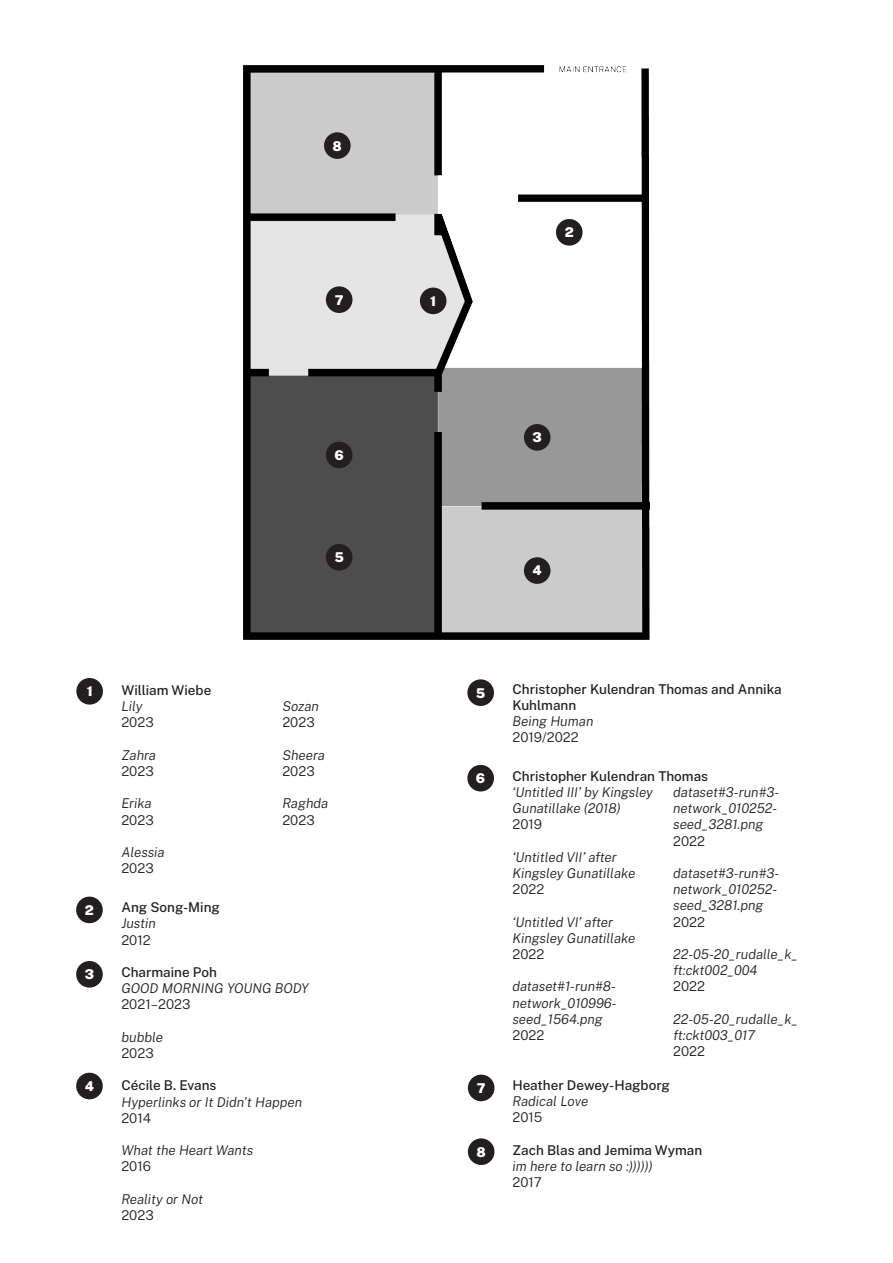
<style>
.page{position:relative;width:893px;height:1263px;background:#fff}
.page>*{position:absolute;margin:0;border:0;box-sizing:border-box;transform-origin:0 0}
.small{font:italic 300 13.5px/16.2px "Public Sans";color:#231f20}
.small-2{font:500 13.5px/16.2px "Public Sans";color:#231f20}
.small-3{font:300 13.5px "Public Sans";color:#231f20}
.number_9pt{font:900 13.5px "Public Sans";color:#fff}
</style>
<div class="page">
<img style="left:244px;top:65px;width:405px;height:574px">
<div style="left:76px;top:896px;width:27px;height:27px;background:#231f20;border-radius:50%"></div>
<div style="left:76px;top:961px;width:27px;height:26px;background:#231f20;border-radius:50%"></div>
<div style="left:76px;top:1073px;width:27px;height:26px;background:#231f20;border-radius:50%"></div>
<div style="left:467px;top:765px;width:27px;height:26px;background:#231f20;border-radius:50%"></div>
<div style="left:326px;top:544px;width:26px;height:26px;background:#231f20;border-radius:50%"></div>
<div style="left:524px;top:557px;width:26px;height:27px;background:#231f20;border-radius:50%"></div>
<div style="left:524px;top:424px;width:26px;height:27px;background:#231f20;border-radius:50%"></div>
<div style="left:324px;top:132px;width:27px;height:27px;background:#231f20;border-radius:50%"></div>
<div style="left:420px;top:288px;width:26px;height:26px;background:#231f20;border-radius:50%"></div>
<div style="left:326px;top:442px;width:26px;height:26px;background:#231f20;border-radius:50%"></div>
<div style="left:326px;top:286px;width:26px;height:27px;background:#231f20;border-radius:50%"></div>
<div style="left:556px;top:219px;width:27px;height:27px;background:#231f20;border-radius:50%"></div>
<div style="left:76px;top:678px;width:27px;height:27px;background:#231f20;border-radius:50%"></div>
<div style="left:467px;top:679px;width:27px;height:27px;background:#231f20;border-radius:50%"></div>
<div style="left:468px;top:1074px;width:26px;height:27px;background:#231f20;border-radius:50%"></div>
<div style="left:468px;top:1138px;width:26px;height:27px;background:#231f20;border-radius:50%"></div>
<p class="number_9pt" style="left:333px;top:137px;width:11px">8</p>
<p class="number_9pt" style="left:335px;top:291px;width:10px">7</p>
<p class="number_9pt" style="left:430px;top:292px;width:8px">1</p>
<p class="number_9pt" style="left:565px;top:223px;width:11px">2</p>
<p class="number_9pt" style="left:334px;top:446px;width:11px">6</p>
<p class="number_9pt" style="left:334px;top:548px;width:11px">5</p>
<p class="number_9pt" style="left:532px;top:428px;width:11px">3</p>
<p class="number_9pt" style="left:533px;top:562px;width:11px">4</p>
<p class="small-2" style="left:121px;top:682px;width:91px">William Wiebe</p>
<p class="small" style="left:121px;top:698px;width:23px">Lily</p>
<p class="small-3" style="left:121px;top:714px;width:34px">2023</p>
<p class="small" style="left:121px;top:746px;width:36px">Zahra</p>
<p class="small-3" style="left:121px;top:762px;width:34px">2023</p>
<p class="small" style="left:121px;top:795px;width:32px">Erika</p>
<p class="small-3" style="left:121px;top:811px;width:34px">2023</p>
<p class="small" style="left:121px;top:844px;width:45px">Alessia</p>
<p class="small-3" style="left:121px;top:859px;width:34px">2023</p>
<p class="number_9pt" style="left:87px;top:682px;width:8px">1</p>
<p class="number_9pt" style="left:476px;top:684px;width:11px">5</p>
<p class="small" style="left:282px;top:698px;width:38px">Sozan</p>
<p class="small-3" style="left:282px;top:714px;width:34px">2023</p>
<p class="small" style="left:282px;top:746px;width:44px">Sheera</p>
<p class="small-3" style="left:282px;top:762px;width:34px">2023</p>
<p class="small" style="left:282px;top:795px;width:47px">Raghda</p>
<p class="small-3" style="left:282px;top:811px;width:34px">2023</p>
<p class="number_9pt" style="left:476px;top:769px;width:11px">6</p>
<p class="number_9pt" style="left:85px;top:901px;width:11px">2</p>
<p class="number_9pt" style="left:85px;top:965px;width:11px">3</p>
<p class="number_9pt" style="left:85px;top:1077px;width:11px">4</p>
<p class="small-2" style="left:121px;top:899px;width:100px">Ang Song-Ming</p>
<p class="small" style="left:121px;top:915px;width:36px">Justin</p>
<p class="small-3" style="left:121px;top:931px;width:31px">2012</p>
<p class="small-2" style="left:121px;top:964px;width:97px">Charmaine Poh</p>
<p class="small" style="left:121px;top:980px;width:189px">GOOD MORNING YOUNG BODY</p>
<p class="small-3" style="left:121px;top:995px;width:71px">2021–2023</p>
<p class="small" style="left:121px;top:1028px;width:43px">bubble</p>
<p class="small-3" style="left:121px;top:1044px;width:34px">2023</p>
<p class="small-2" style="left:121px;top:1077px;width:97px">Cécile B. Evans</p>
<p class="small" style="left:121px;top:1093px;width:182px">Hyperlinks or It Didn’t Happen</p>
<p class="small-3" style="left:121px;top:1109px;width:31px">2014</p>
<p class="small" style="left:121px;top:1142px;width:133px">What the Heart Wants</p>
<p class="small-3" style="left:121px;top:1157px;width:31px">2016</p>
<p class="small" style="left:121px;top:1190px;width:83px">Reality or Not</p>
<p class="small-3" style="left:121px;top:1206px;width:34px">2023</p>
<p class="number_9pt" style="left:477px;top:1079px;width:10px">7</p>
<p class="number_9pt" style="left:476px;top:1143px;width:11px">8</p>
<p class="small-2" style="left:512px;top:680px;width:271px">Christopher Kulendran Thomas and Annika<br>Kuhlmann</p>
<p class="small" style="left:512px;top:713px;width:83px">Being Human</p>
<p class="small-3" style="left:512px;top:728px;width:68px">2019/2022</p>
<p class="small-2" style="left:512px;top:767px;width:197px">Christopher Kulendran Thomas</p>
<p class="small" style="left:512px;top:784px;width:142px">‘Untitled III’ by Kingsley<br>Gunatillake (2018)</p>
<p class="small-3" style="left:512px;top:815px;width:31px">2019</p>
<p class="small" style="left:512px;top:848px;width:124px">‘Untitled VII’ after<br>Kingsley Gunatillake</p>
<p class="small-3" style="left:512px;top:880px;width:33px">2022</p>
<p class="small" style="left:512px;top:913px;width:124px">‘Untitled VI’ after<br>Kingsley Gunatillake</p>
<p class="small-3" style="left:512px;top:945px;width:33px">2022</p>
<p class="small" style="left:512px;top:978px;width:106px;text-align:justify">dataset#1-run#8- network_010996- seed_1564.png</p>
<p class="small-3" style="left:512px;top:1026px;width:33px">2022</p>
<p class="small" style="left:673px;top:784px;width:108px">dataset#3-run#3- network_010252- seed_3281.png</p>
<p class="small-3" style="left:673px;top:832px;width:33px">2022</p>
<p class="small" style="left:673px;top:865px;width:108px">dataset#3-run#3- network_010252- seed_3281.png</p>
<p class="small-3" style="left:673px;top:913px;width:33px">2022</p>
<p class="small" style="left:673px;top:946px;width:126px">22-05-20_rudalle_k_ ft:ckt002_004</p>
<p class="small-3" style="left:673px;top:977px;width:33px">2022</p>
<p class="small" style="left:673px;top:1010px;width:126px">22-05-20_rudalle_k_ ft:ckt003_017</p>
<p class="small-3" style="left:673px;top:1042px;width:33px">2022</p>
<p class="small-2" style="left:512px;top:1077px;width:159px">Heather Dewey-Hagborg</p>
<p class="small" style="left:512px;top:1093px;width:77px">Radical Love</p>
<p class="small-3" style="left:512px;top:1108px;width:31px">2015</p>
<p class="small-2" style="left:512px;top:1141px;width:191px">Zach Blas and Jemima Wyman</p>
<p class="small" style="left:512px;top:1158px;width:142px">im here to learn so :))))))</p>
<p class="small-3" style="left:512px;top:1173px;width:31px">2017</p>
</div>
